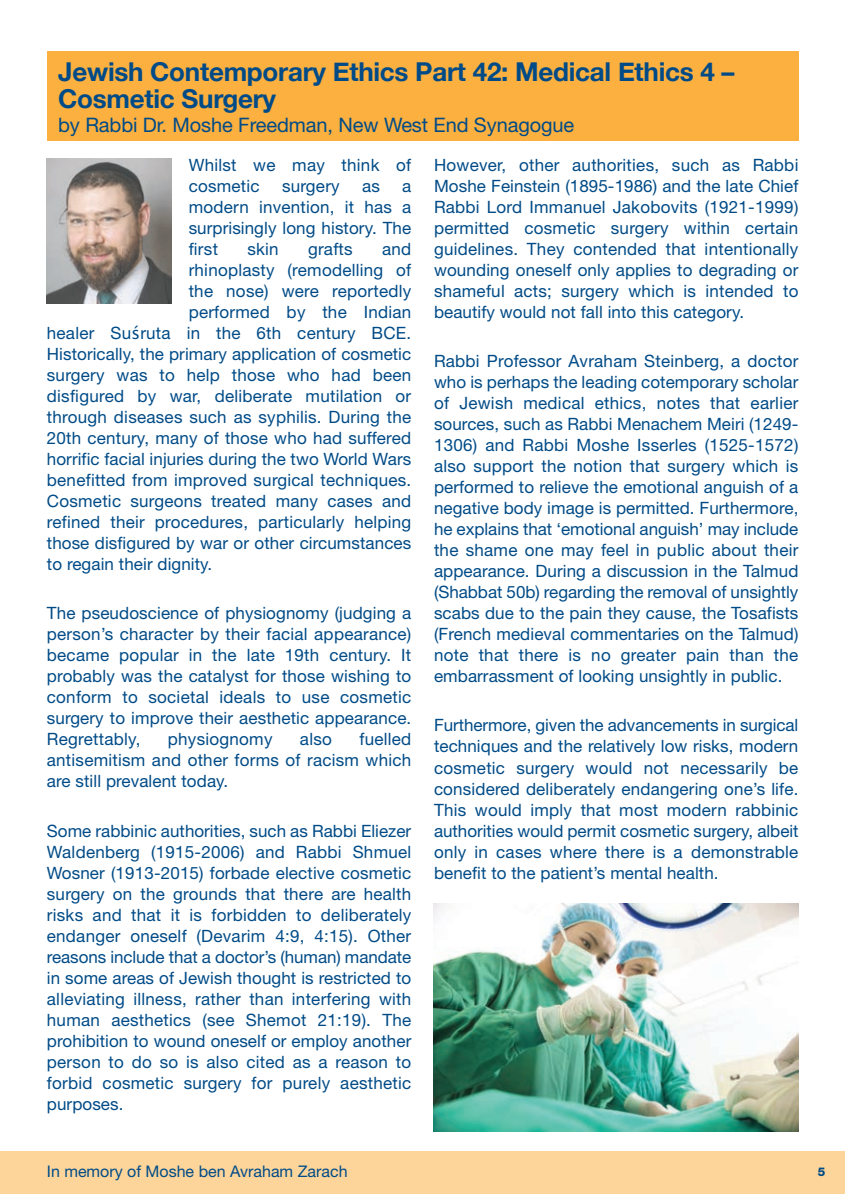
<style>
.page{position:relative;width:845px;height:1194px;background:#fff}
.page>*{position:absolute;margin:0;border:0;box-sizing:border-box;transform-origin:0 0}
.t1{font:700 26px/27.2px "Helvetica Neue";letter-spacing:-.01em;color:#004b87}
.t2{font:20px "Helvetica Neue";letter-spacing:-.005em;color:#004b87}
.t3{font:17px/21px "Helvetica Neue";letter-spacing:.015em;color:#004b87;text-align:justify}
.t4{font:16px "Helvetica Neue";color:#004b87}
.t5{font:800 12px "Helvetica Neue";color:#004b87}
.s1{font-family:"Lucida Grande"}
</style>
<div class="page">
<div style="left:0;top:1151px;width:845px;height:43px;background:#fdd59a"></div>
<div style="left:47px;top:51px;width:751px;height:89px;background:#fbb03f"></div>
<img style="left:47px;top:159px;width:125px;height:144px">
<img style="left:433px;top:903px;width:365px;height:228px">
<h1 class="t1" style="left:58px;top:57px;width:678px">Jewish Contemporary Ethics Part 42: Medical Ethics 4 –<br>Cosmetic Surgery</h1>
<p class="t2" style="left:58px;top:118px;width:517px">by Rabbi Dr. Moshe Freedman, New West End Synagogue</p>
<p class="t3" style="left:189px;top:156px;width:224px">Whilst we may think of cosmetic</p>
<p class="t3" style="left:434px;top:156px;width:366px">However, other authorities, such as Rabbi Moshe Feinstein (1895-1986) and the late Chief Rabbi Lord Immanuel Jakobovits (1921-1999) permitted cosmetic surgery within certain guidelines. They contended that intentionally wounding oneself only applies to degrading or shameful acts; surgery which is intended to beautify would not fall into this category.</p>
<p class="t3" style="left:434px;top:352px;width:366px">Rabbi Professor Avraham Steinberg, a doctor who is perhaps the leading cotemporary scholar of Jewish medical ethics, notes that earlier sources, such as Rabbi Menachem Meiri (1249- 1306) and Rabbi Moshe Isserles (1525-1572) also support the notion that surgery which is performed to relieve the emotional anguish of a negative body image is permitted. Furthermore, he explains that ‘emotional anguish’ may include the shame one may feel in public about their appearance. During a discussion in the Talmud (Shabbat 50b) regarding the removal of unsightly scabs due to the pain they cause, the Tosafists (French medieval commentaries on the Talmud) note that there is no greater pain than the embarrassment of looking unsightly in public.</p>
<p class="t3" style="left:434px;top:716px;width:366px">Furthermore, given the advancements in surgical techniques and the relatively low risks, modern cosmetic surgery would not necessarily be considered deliberately endangering one’s life.<br>This would imply that most modern rabbinic authorities would permit cosmetic surgery, albeit only in cases where there is a demonstrable benefit to the patient’s mental health.</p>
<p class="t3" style="left:282px;top:177px;width:59px">surgery</p>
<p class="t3" style="left:362px;top:177px;width:19px">as</p>
<p class="t3" style="left:189px;top:177px;width:224px;text-indent:213px">a modern invention, it has a surprisingly long history. The first</p>
<p class="t3" style="left:247px;top:240px;width:33px">skin</p>
<p class="t3" style="left:308px;top:240px;width:46px">grafts</p>
<p class="t3" style="left:382px;top:240px;width:31px">and</p>
<p class="t3" style="left:189px;top:261px;width:224px">rhinoplasty (remodelling of</p>
<p class="t3" style="left:189px;top:282px;width:224px">the nose) were reportedly</p>
<p class="t3" style="left:189px;top:303px;width:224px">performed by the Indian</p>
<p class="t3" style="left:47px;top:324px;width:366px">healer Su<span class="s1">ś</span>ruta in the 6th century BCE.</p>
<p class="t3" style="left:47px;top:345px;width:366px">Historically, the primary application of cosmetic</p>
<p class="t3" style="left:47px;top:366px;width:366px">surgery was to help those who had been</p>
<p class="t3" style="left:47px;top:387px;width:366px">disfigured by war, deliberate mutilation or</p>
<p class="t3" style="left:47px;top:408px;width:366px">through diseases such as syphilis. During the</p>
<p class="t3" style="left:47px;top:429px;width:366px">20th century, many of those who had suffered</p>
<p class="t3" style="left:47px;top:450px;width:366px">horrific facial injuries during the two World Wars</p>
<p class="t3" style="left:47px;top:471px;width:366px">benefitted from improved surgical techniques.</p>
<p class="t3" style="left:47px;top:492px;width:366px">Cosmetic surgeons treated many cases and</p>
<p class="t3" style="left:47px;top:513px;width:366px">refined their procedures, particularly helping</p>
<p class="t3" style="left:47px;top:534px;width:366px">those disfigured by war or other circumstances</p>
<p class="t3" style="left:47px;top:555px;width:167px">to regain their dignity.</p>
<p class="t3" style="left:47px;top:604px;width:366px">The pseudoscience of physiognomy (judging a person’s character by their facial appearance) became popular in the late 19th century. It probably was the catalyst for those wishing to conform to societal ideals to use cosmetic surgery to improve their aesthetic appearance.<br>Regrettably,</p>
<p class="t3" style="left:47px;top:730px;width:366px;text-indent:312px">fuelled antisemitism and other forms of racism which are still prevalent today.</p>
<p class="t3" style="left:47px;top:822px;width:366px">Some rabbinic authorities, such as Rabbi Eliezer Waldenberg (1915-2006) and Rabbi Shmuel Wosner (1913-2015) forbade elective cosmetic surgery on the grounds that there are health risks and that it is forbidden to deliberately endanger oneself (Devarim 4:9, 4:15). Other reasons include that a doctor’s (human) mandate in some areas of Jewish thought is restricted to alleviating illness, rather than interfering with human aesthetics (see Shemot 21:19). The prohibition to wound oneself or employ another person to do so is also cited as a reason to forbid cosmetic surgery for purely aesthetic purposes.</p>
<p class="t3" style="left:168px;top:730px;width:106px">physiognomy</p>
<p class="t3" style="left:300px;top:730px;width:33px">also</p>
<p class="t4" style="left:47px;top:1165px;width:302px">In memory of Moshe ben Avraham Zarach</p>
<p class="t5" style="left:818px;top:1167px;width:9px">5</p>
</div>
